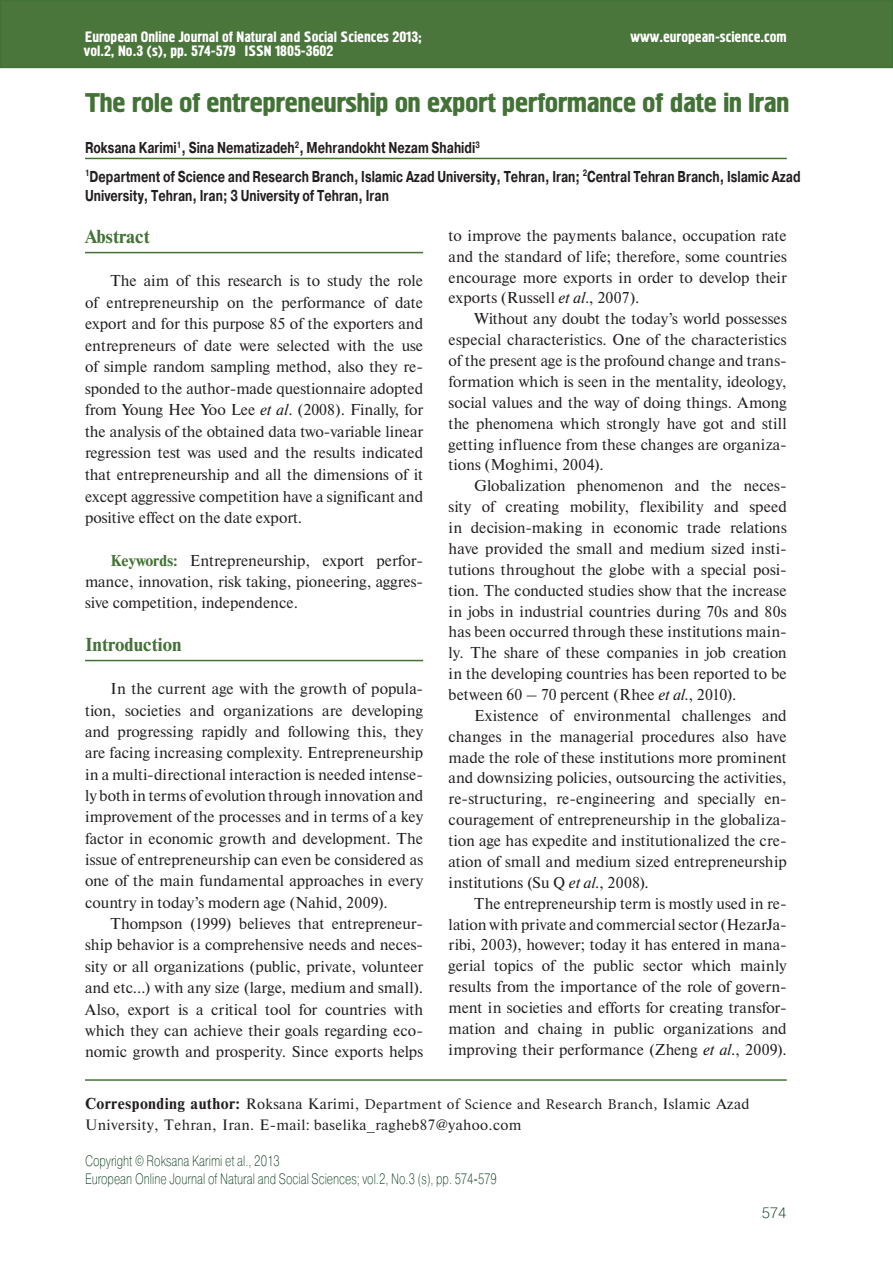
<style>
.page{position:relative;width:893px;height:1263px;background:#fff}
.page>*{position:absolute;margin:0;border:0;box-sizing:border-box;transform-origin:0 0}
.t1{font:27px "Hermes C";letter-spacing:-.02em;color:#427235;scale:1.11 1}
.t2{font:700 18.75px "Newton C";color:#427235}
.t3{font:15.75px/20.9px "Newton C";color:#231f20;text-align:justify}
.t4{font:700 15.75px/28.8px "Pragmatica C";color:#231f20;scale:.75 1}
.t5{font:15px/14px "Hermes C";color:#fff}
.t6{font:15px "Pragmatica Light C";color:#0b3e20;scale:.75 1}
.t7{font:15px "Minion Pro";letter-spacing:.025em;color:#231f20}
.t8{font:15px "Newton C";letter-spacing:.025em;color:#231f20}
.t9{font:15px "Pragmatica Light C";color:#0b3e20}
.s1{font-style:italic}
.s2{font-weight:700;color:#427235}
.s3{font-family:"Newton C";font-weight:700;font-size:15.75px}
.s4{font-family:"Newton C"}
</style>
<div class="page">
<div style="left:1px;top:1px;width:891px;height:66px;background:#4b763b"></div>
<div style="left:0;top:0;width:893px;height:68px;border:2px solid #427235"></div>
<hr style="left:85px;top:158px;width:702px;height:1px;background:#427235">
<hr style="left:85px;top:252px;width:338px;height:1px;background:#427235">
<hr style="left:85px;top:660px;width:338px;height:1px;background:#427235">
<hr style="left:85px;top:1079px;width:702px;height:2px;background:#427235">
<p class="t5" style="left:245px;top:29px;width:178px;text-indent:-160px">European Online Journal of Natural and Social Sciences 2013;<br>ISSN 1805-3602</p>
<p class="t5" style="left:630px;top:30px;width:158px">www.european-science.com</p>
<p class="t5" style="left:84px;top:44px;width:153px">vol.2, No.3 (s), pp. 574-579</p>
<h1 class="t1" style="left:85px;top:87px;width:636px">The role of entrepreneurship on export performance of date in Iran</h1>
<p class="t4" style="left:85px;top:133px;width:955px">Roksana Karimi<sup>1</sup>, Sina Nematizadeh<sup>2</sup>, Mehrandokht Nezam Shahidi<sup>3<br>1</sup>Department of Science and Research Branch, Islamic Azad University, Tehran, Iran; <sup>2</sup>Central Tehran Branch, Islamic Azad</p>
<p class="t4" style="left:85px;top:181px;width:407px">University, Tehran, Iran; 3 University of Tehran, Iran</p>
<p class="t2" style="left:85px;top:230px;width:67px">Abstract</p>
<p class="t3" style="left:85px;top:272px;width:340px;line-height:21.5px;text-indent:26px">The aim of this research is to study the role of entrepreneurship on the performance of date export and for this purpose 85 of the exporters and entrepreneurs of date were selected with the use of simple random sampling method, also they re&shy;sponded to the author-made questionnaire adopted from Young Hee Yoo Lee <span class="s1">et al</span>. (2008). Finally, for the analysis of the obtained data two-variable linear regression test was used and the results indicated that entrepreneurship and all the dimensions of it except aggressive competition have a significant and positive effect on the date export.</p>
<p class="t3" style="left:85px;top:551px;width:340px;line-height:21.3px;text-indent:26px"><span class="s2">Keywords:</span> Entrepreneurship, export perfor&shy;mance, innovation, risk taking, pioneering, aggres&shy;sive competition, independence.</p>
<p class="t2" style="left:85px;top:638px;width:98px">Introduction</p>
<p class="t3" style="left:85px;top:680px;width:340px;line-height:21.3px;text-indent:26px">In the current age with the growth of popula&shy;tion, societies and organizations are developing and progressing rapidly and following this, they are facing increasing complexity. Entrepreneurship in a multi-directional interaction is needed intense&shy;ly both in terms of evolution through innovation and improvement of the processes and in terms of a key factor in economic growth and development. The issue of entrepreneurship can even be considered as one of the main fundamental approaches in every country in today’s modern age (Nahid, 2009).</p>
<p class="t3" style="left:85px;top:915px;width:340px;line-height:21.3px;text-indent:26px">Thompson (1999) believes that entrepreneur&shy;ship behavior is a comprehensive needs and neces&shy;sity or all organizations (public, private, volunteer and etc…) with any size (large, medium and small).<br>Also, export is a critical tool for countries with which they can achieve their goals regarding eco&shy;nomic growth and prosperity. Since exports helps</p>
<p class="t3" style="left:449px;top:227px;width:340px">to improve the payments balance, occupation rate and the standard of life; therefore, some countries encourage more exports in order to develop their exports (Russell <span class="s1">et al</span>., 2007).</p>
<p class="t3" style="left:449px;top:310px;width:340px;text-indent:26px">Without any doubt the today’s world possesses especial characteristics. One of the characteristics of the present age is the profound change and trans&shy;formation which is seen in the mentality, ideology, social values and the way of doing things. Among the phenomena which strongly have got and still getting influence from these changes are organiza&shy;tions (Moghimi, 2004).</p>
<p class="t3" style="left:449px;top:477px;width:340px;text-indent:26px">Globalization phenomenon and the neces&shy;sity of creating mobility, flexibility and speed in decision-making in economic trade relations have provided the small and medium sized insti&shy;tutions throughout the globe with a special posi&shy;tion. The conducted studies show that the increase in jobs in industrial countries during 70s and 80s has been occurred through these institutions main&shy;ly. The share of these companies in job creation in the developing countries has been reported to be between 60 – 70 percent (Rhee <span class="s1">et al.</span>, 2010).</p>
<p class="t3" style="left:449px;top:707px;width:340px;text-indent:26px">Existence of environmental challenges and changes in the managerial procedures also have made the role of these institutions more prominent and downsizing policies, outsourcing the activities, re-structuring, re-engineering and specially en&shy;couragement of entrepreneurship in the globaliza&shy;tion age has expedite and institutionalized the cre&shy;ation of small and medium sized entrepreneurship institutions (Su Q <span class="s1">et al.</span>, 2008).</p>
<p class="t3" style="left:449px;top:894px;width:340px;text-indent:26px">The entrepreneurship term is mostly used in re&shy;lation with private and commercial sector (HezarJa&shy;ribi, 2003), however; today it has entered in mana&shy;gerial topics of the public sector which mainly results from the importance of the role of govern&shy;ment in societies and efforts for creating transfor&shy;mation and chaing in public organizations and improving their performance (Zheng <span class="s1">et al</span>., 2009).</p>
<p class="t7" style="left:85px;top:1094px;width:666px"><span class="s3">Corresponding author:</span> <span class="s4">Roksana Karimi,</span> Department of Science and Research Branch, <span class="s4">Islamic Azad</span></p>
<p class="t8" style="left:85px;top:1120px;width:438px">University, Tehran, Iran. E-mail: baselika_ragheb87@yahoo.com</p>
<p class="t6" style="left:85px;top:1156px;width:261px">Copyright © Roksana Karimi et al., 2013</p>
<p class="t6" style="left:85px;top:1173px;width:551px">European Online Journal of Natural and Social Sciences; vol.2, No.3 (s), pp. 574-579</p>
<p class="t9" style="left:762px;top:1208px;width:27px">574</p>
</div>
